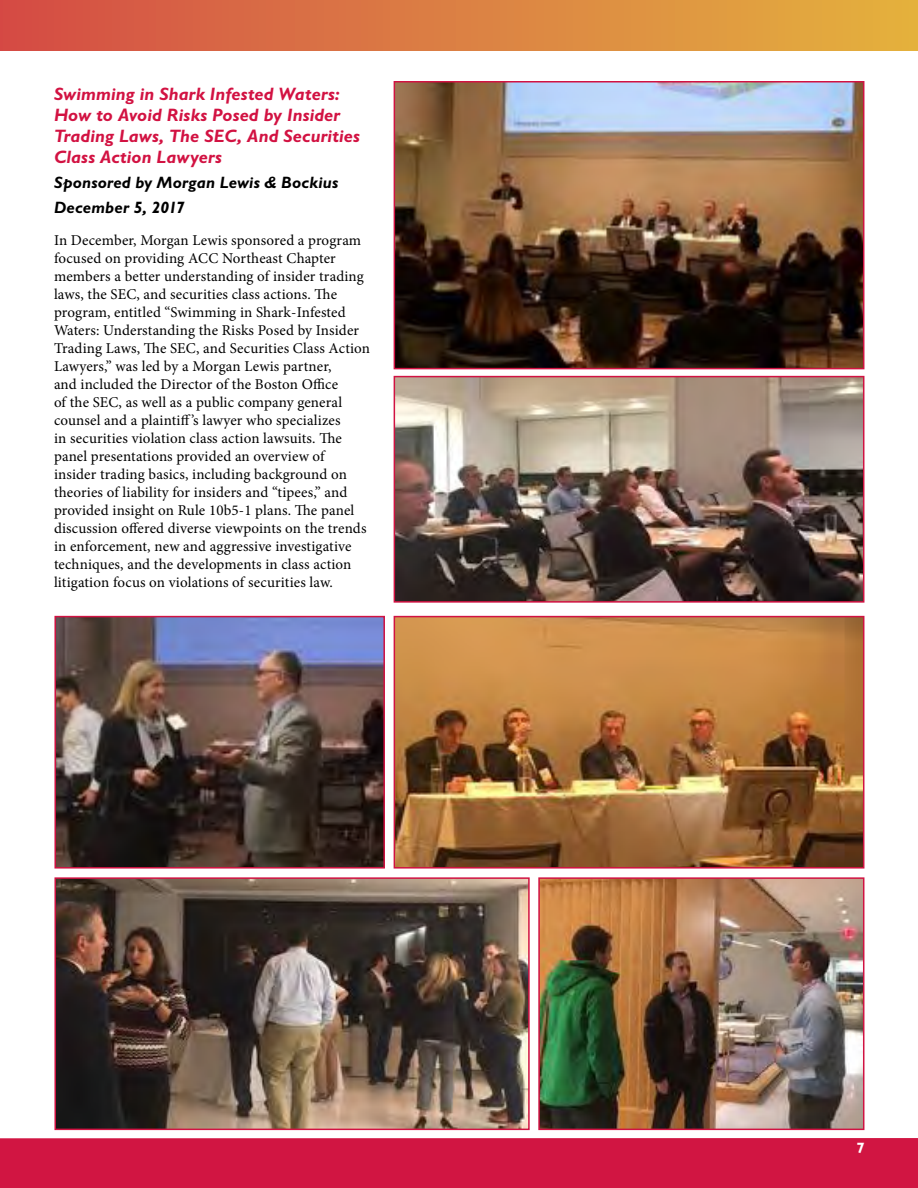
<style>
.page{position:relative;width:918px;height:1188px;background:#fff}
.page>*{position:absolute;margin:0;border:0;box-sizing:border-box;transform-origin:0 0}
.t1{font:italic 700 18px/21px "Gill Sans";letter-spacing:.005em;color:#d21242}
.t2{font:italic 700 16.5px/25.5px "Gill Sans";letter-spacing:.01em;color:#000}
.t3{font:15px/18px "Minion Pro";letter-spacing:.01em;color:#000}
.t4{font:700 15px "Gill Sans";color:#fff}
</style>
<div class="page">
<img style="left:397px;top:84px;width:464px;height:282px">
<div style="left:394px;top:81px;width:470px;height:288px;border:2px solid #d11242"></div>
<img style="left:397px;top:379px;width:464px;height:221px">
<div style="left:394px;top:376px;width:470px;height:227px;border:2px solid #d11242"></div>
<img style="left:397px;top:619px;width:464px;height:247px">
<div style="left:394px;top:616px;width:470px;height:253px;border:2px solid #d11242"></div>
<img style="left:57px;top:880px;width:470px;height:228px">
<div style="left:54px;top:877px;width:476px;height:253px;border:2px solid #d11242"></div>
<img style="left:57px;top:619px;width:325px;height:247px">
<div style="left:54px;top:616px;width:331px;height:253px;border:2px solid #d11242"></div>
<img style="left:541px;top:880px;width:320px;height:228px">
<div style="left:538px;top:877px;width:326px;height:253px;border:2px solid #d11242"></div>
<div style="left:0;top:0;width:918px;height:50px;background:linear-gradient(to right,#d44c46,#e4b23f)"></div>
<svg style="left:0;top:1108px;width:918px;height:80px;background:#c54761"></svg>
<p class="t1" style="left:54px;top:83px;width:307px">Swimming in Shark Infested Waters:<br>How to Avoid Risks Posed by Insider<br>Trading Laws, The SEC, And Securities<br>Class Action Lawyers</p>
<p class="t2" style="left:54px;top:169px;width:286px">Sponsored by Morgan Lewis &amp; Bockius<br>December 5, 2017</p>
<p class="t3" style="left:54px;top:231px;width:318px">In December, Morgan Lewis sponsored a program focused on providing ACC Northeast Chapter members a better understanding of insider trading laws, the SEC, and securities class actions. The program, entitled “Swimming in Shark-Infested Waters: Understanding the Risks Posed by Insider Trading Laws, The SEC, and Securities Class Action Lawyers,” was led by a Morgan Lewis partner,<br>and included the Director of the Boston Office<br>of the SEC, as well as a public company general counsel and a plaintiff’s lawyer who specializes<br>in securities violation class action lawsuits. The panel presentations provided an overview of insider trading basics, including background on theories of liability for insiders and “tipees,” and provided insight on Rule 10b5-1 plans. The panel discussion offered diverse viewpoints on the trends in enforcement, new and aggressive investigative techniques, and the developments in class action litigation focus on violations of securities law.</p>
<p class="t4" style="left:856px;top:1139px;width:10px">7</p>
</div>
